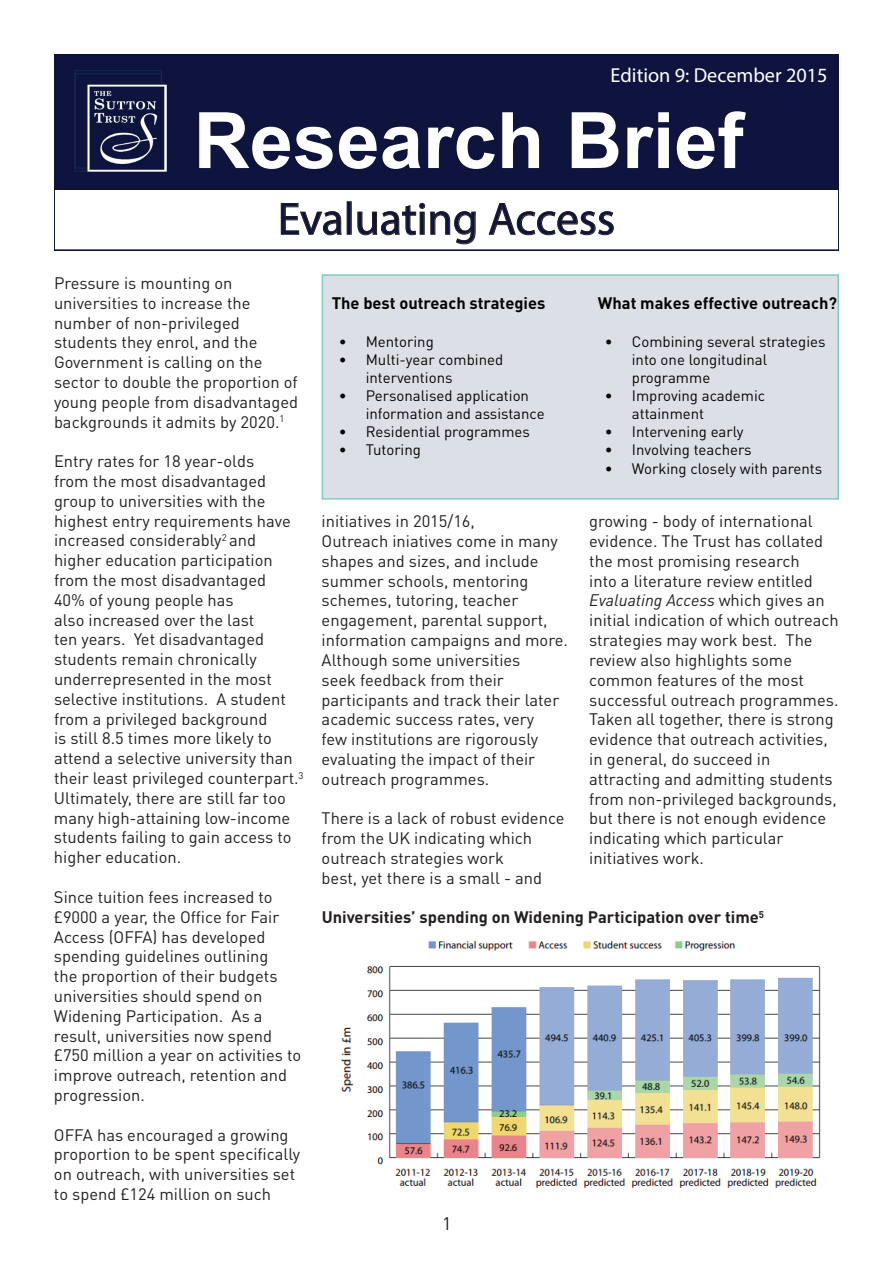
<style>
.page{position:relative;width:893px;height:1263px;background:#fff}
.page>*{position:absolute;margin:0;border:0;box-sizing:border-box;transform-origin:0 0}
.t1{font:700 77.85px "Arial";color:#fff}
.t2{font:45.75px "Myriad Pro";color:#0e143e}
.t3{font:20.25px "Myriad Pro";color:#fff}
.t4{font:18px "DIN Pro";color:#231f20}
.t5{font:16.5px/19.8px "DIN Pro";color:#231f20}
.t6{font:700 16.5px "DIN Pro";color:#231f20}
.t7{font:700 16.5px "DIN Pro";color:#040503}
.t8{font:italic 16.5px "DIN";color:#231f20}
.t9{font:15px/18px "DIN Pro";color:#040503}
.s1{font-family:"DIN Pro";font-style:normal}
</style>
<div class="page">
<div style="left:322px;top:275px;width:516px;height:224px;background:#dcdfe6"></div>
<div style="left:322px;top:274px;width:517px;height:226px;border:2px solid #81cbc9"></div>
<div style="left:54px;top:54px;width:785px;height:136px;background:#0e143e"></div>
<svg style="left:281px;top:203px;width:61px;height:32px"></svg>
<div style="left:347px;top:202px;width:4px;height:33px;border:1px solid #231f20"></div>
<svg style="left:357px;top:203px;width:119px;height:41px"></svg>
<svg style="left:489px;top:203px;width:125px;height:32px"></svg>
<div style="left:54px;top:54px;width:785px;height:196px;border:2px solid #0e143e"></div>
<div style="left:75px;top:73px;width:87px;height:98px;border:1px solid #132a50"></div>
<div style="left:75px;top:70px;width:87px;height:98px;border:1px solid #132a50"></div>
<img style="left:87px;top:84px;width:79px;height:87px">
<img style="left:341px;top:940px;width:480px;height:249px">
<p class="t3" style="left:611px;top:62px;width:218px">Edition 9: December 2015</p>
<h1 class="t1" style="left:193px;top:89px;width:552px">Research Brief</h1>
<h2 class="t2" style="left:278px;top:191px;width:339px">Evaluating Access</h2>
<p class="t5" style="left:54px;top:272px;width:246px">Pressure is mounting on universities to increase the number of non-privileged students they enrol, and the<br>Government is calling on the sector to double the proportion of young people from disadvantaged backgrounds it admits by 2020.<sup>1</sup></p>
<p class="t5" style="left:54px;top:451px;width:251px">Entry rates for 18 year-olds<br>from the most disadvantaged group to universities with the highest entry requirements have increased considerably<sup>2</sup> and higher education participation from the most disadvantaged<br>40% of young people has<br>also increased over the last<br>ten years. Yet disadvantaged students remain chronically underrepresented in the most selective institutions. A student from a privileged background<br>is still 8.5 times more likely to attend a selective university than their least privileged counterpart.<sup>3<br></sup>Ultimately, there are still far too many high-attaining low-income students failing to gain access to higher education.</p>
<p class="t5" style="left:54px;top:886px;width:249px">Since tuition fees increased to £9000 a year, the Office for Fair<br>Access (OFFA) has developed spending guidelines outlining<br>the proportion of their budgets universities should spend on<br>Widening Participation. As a result, universities now spend £750 million a year on activities to improve outreach, retention and progression.</p>
<p class="t5" style="left:54px;top:1124px;width:248px">OFFA has encouraged a growing proportion to be spent specifically on outreach, with universities set to spend £124 million on such</p>
<p class="t7" style="left:332px;top:292px;width:215px">The best outreach strategies</p>
<p class="t9" style="left:339px;top:332px;width:97px">• Mentoring</p>
<p class="t9" style="left:366px;top:350px;width:139px;text-indent:-27px">• Multi-year combined interventions</p>
<p class="t9" style="left:366px;top:386px;width:180px;text-indent:-27px">• Personalised application information and assistance</p>
<p class="t9" style="left:339px;top:422px;width:193px">• Residential programmes</p>
<p class="t9" style="left:339px;top:440px;width:84px">• Tutoring</p>
<p class="t5" style="left:322px;top:511px;width:248px">initiatives in 2015/16,<br>Outreach iniatives come in many shapes and sizes, and include summer schools, mentoring schemes, tutoring, teacher engagement, parental support, information campaigns and more.<br>Although some universities<br>seek feedback from their participants and track their later academic success rates, very<br>few institutions are rigorously evaluating the impact of their outreach programmes.</p>
<p class="t5" style="left:322px;top:808px;width:244px">There is a lack of robust evidence from the UK indicating which outreach strategies work<br>best, yet there is a small - and</p>
<p class="t7" style="left:598px;top:292px;width:241px">What makes effective outreach?</p>
<p class="t9" style="left:632px;top:332px;width:195px;text-indent:-27px">• Combining several strategies into one longitudinal programme</p>
<p class="t9" style="left:632px;top:386px;width:135px;text-indent:-27px">• Improving academic attainment</p>
<p class="t9" style="left:605px;top:422px;width:140px">• Intervening early</p>
<p class="t9" style="left:605px;top:440px;width:148px">• Involving teachers</p>
<p class="t9" style="left:605px;top:459px;width:219px">• Working closely with parents</p>
<p class="t5" style="left:589px;top:511px;width:235px">growing - body of international evidence. The Trust has collated the most promising research into a literature review entitled</p>
<p class="t8" style="left:589px;top:590px;width:237px">Evaluating Access <span class="s1">which gives an</span></p>
<p class="t5" style="left:589px;top:610px;width:251px">initial indication of which outreach strategies may work best. The review also highlights some common features of the most successful outreach programmes.<br>Taken all together, there is strong evidence that outreach activities, in general, do succeed in attracting and admitting students from non-privileged backgrounds, but there is not enough evidence indicating which particular initiatives work.</p>
<p class="t6" style="left:322px;top:906px;width:444px">Universities’ spending on Widening Participation over time<sup>5</sup></p>
<p class="t4" style="left:442px;top:1211px;width:11px">1</p>
</div>
